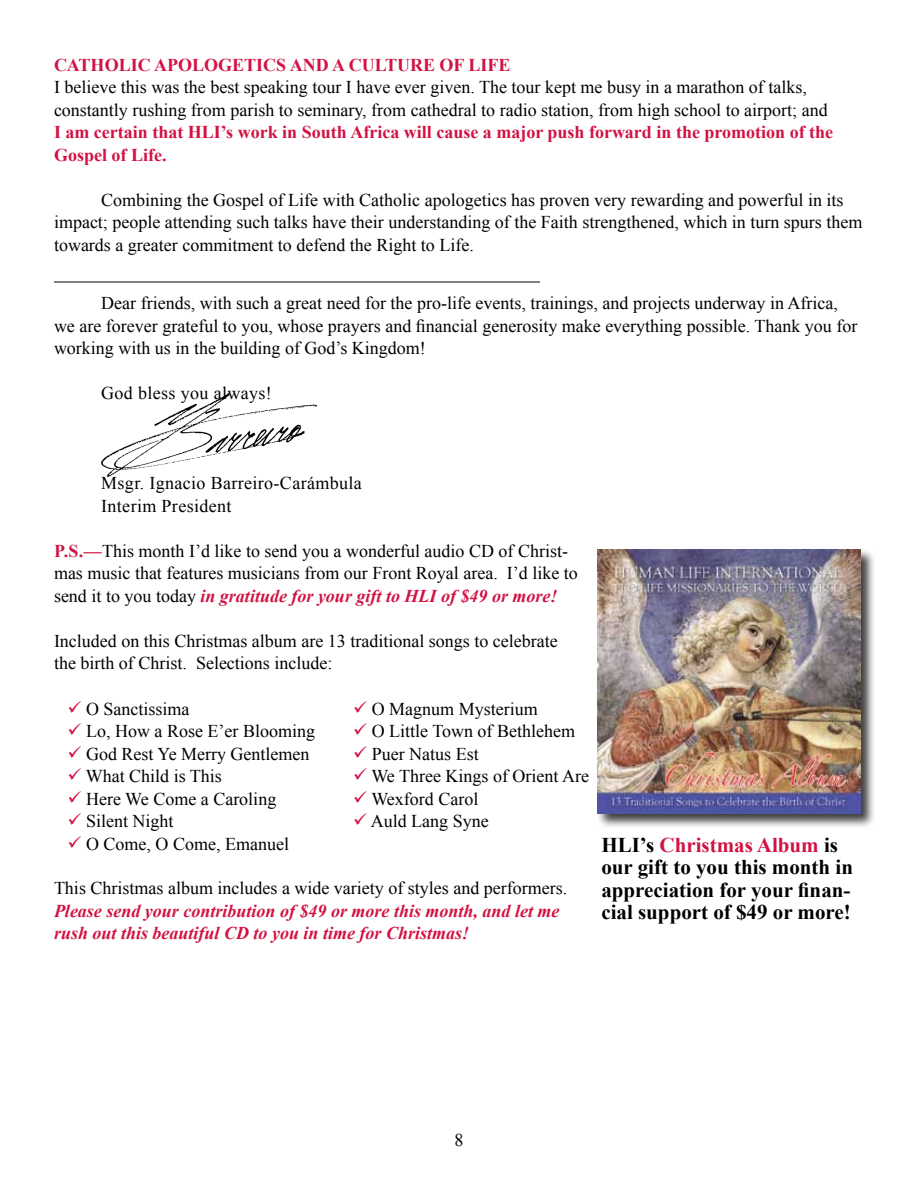
<style>
.page{position:relative;width:918px;height:1188px;background:#fff}
.page>*{position:absolute;margin:0;border:0;box-sizing:border-box;transform-origin:0 0}
.t1{font:700 21px/22.5px "Times New Roman";color:#000}
.t2{font:18px/22.5px "Times New Roman";color:#000}
.t3{font:700 18px/22.5px "Times New Roman";color:#d11242}
.t4{font:italic 700 18px/22.5px "Times New Roman";color:#d11242}
.t5{font:18px/22.5px "Times New Roman";letter-spacing:.02em;color:#000}
.s1{font-weight:700;color:#d11242}
.s2{font-weight:700;font-style:italic;color:#d11242}
.s3{color:#d11242}
</style>
<div class="page">
<hr style="left:54px;top:282px;width:486px;height:1px;background:#000">
<img style="left:101px;top:394px;width:216px;height:83px">
<div style="left:596px;top:549px;width:280px;height:279px;background:#000;opacity:.75"></div>
<img style="left:597px;top:550px;width:264px;height:263px">
<p class="t3" style="left:54px;top:53px;width:27px">Cath</p>
<p class="t3" style="left:105px;top:53px;width:26px">olic</p>
<p class="t3" style="left:154px;top:53px;width:77px">Apologetics</p>
<p class="t3" style="left:290px;top:53px;width:14px">and</p>
<p class="t3" style="left:332px;top:53px;width:43px">a Culture</p>
<p class="t3" style="left:440px;top:53px;width:52px">of Life</p>
<p class="t2" style="left:54px;top:76px;width:775px">I believe this was the best speaking tour I have ever given. The tour kept me busy in a marathon of talks, constantly rushing from parish to seminary, from cathedral to radio station, from high school to airport; and</p>
<p class="t3" style="left:54px;top:121px;width:781px">I am certain that HLI’s work in South Africa will cause a major push forward in the promotion of the<br>Gospel of Life.</p>
<p class="t2" style="left:54px;top:188px;width:810px;text-indent:47px">Combining the Gospel of Life with Catholic apologetics has proven very rewarding and powerful in its impact; people attending such talks have their understanding of the Faith strengthened, which in turn spurs them towards a greater commitment to defend the Right to Life.</p>
<p class="t2" style="left:54px;top:292px;width:805px;text-indent:47px">Dear friends, with such a great need for the pro-life events, trainings, and projects underway in Africa, we are forever grateful to you, whose prayers and financial generosity make everything possible. Thank you for working with us in the building of God’s Kingdom!</p>
<p class="t5" style="left:101px;top:382px;width:172px">God bless you always!</p>
<p class="t5" style="left:101px;top:472px;width:262px">Msgr. Ignacio Barreiro-Carámbula<br>Interim President</p>
<p class="t2" style="left:54px;top:539px;width:525px"><span class="s1">P.S.—</span>This month I’d like to send you a wonderful audio CD of Christ&shy;mas music that features musicians from our Front Royal area. I’d like to send it to you today <span class="s2">in gratitude for your gift to HLI of $49 or more!</span></p>
<p class="t2" style="left:54px;top:629px;width:505px">Included on this Christmas album are 13 traditional songs to celebrate the birth of Christ. Selections include:</p>
<p class="t2" style="left:68px;top:697px;width:124px"><span class="s3">✓</span> O Sanctissima</p>
<p class="t2" style="left:68px;top:720px;width:249px"><span class="s3">✓</span> Lo, How a Rose E’er Blooming</p>
<p class="t2" style="left:68px;top:742px;width:244px"><span class="s3">✓</span> God Rest Ye Merry Gentlemen</p>
<p class="t2" style="left:68px;top:765px;width:156px"><span class="s3">✓</span> What Child is This</p>
<p class="t2" style="left:68px;top:787px;width:210px"><span class="s3">✓</span> Here We Come a Caroling</p>
<p class="t2" style="left:68px;top:810px;width:108px"><span class="s3">✓</span> Silent Night</p>
<p class="t2" style="left:68px;top:832px;width:223px"><span class="s3">✓</span> O Come, O Come, Emanuel</p>
<p class="t2" style="left:353px;top:697px;width:186px"><span class="s3">✓</span> O Magnum Mysterium</p>
<p class="t2" style="left:353px;top:720px;width:224px"><span class="s3">✓</span> O Little Town of Bethlehem</p>
<p class="t2" style="left:353px;top:742px;width:127px"><span class="s3">✓</span> Puer Natus Est</p>
<p class="t2" style="left:353px;top:765px;width:237px"><span class="s3">✓</span> We Three Kings of Orient Are</p>
<p class="t2" style="left:353px;top:787px;width:127px"><span class="s3">✓</span> Wexford Carol</p>
<p class="t2" style="left:353px;top:810px;width:137px"><span class="s3">✓</span> Auld Lang Syne</p>
<p class="t2" style="left:54px;top:877px;width:515px">This Christmas album includes a wide variety of styles and performers.</p>
<p class="t4" style="left:54px;top:899px;width:507px">Please send your contribution of $49 or more this month, and let me rush out this beautiful CD to you in time for Christmas!</p>
<p class="t1" style="left:601px;top:833px;width:253px">HLI’s <span class="s3">Christmas Album</span> is our gift to you this month in appreciation for your finan&shy;cial support of $49 or more!</p>
<p class="t2" style="left:454px;top:1129px;width:10px">8</p>
</div>
